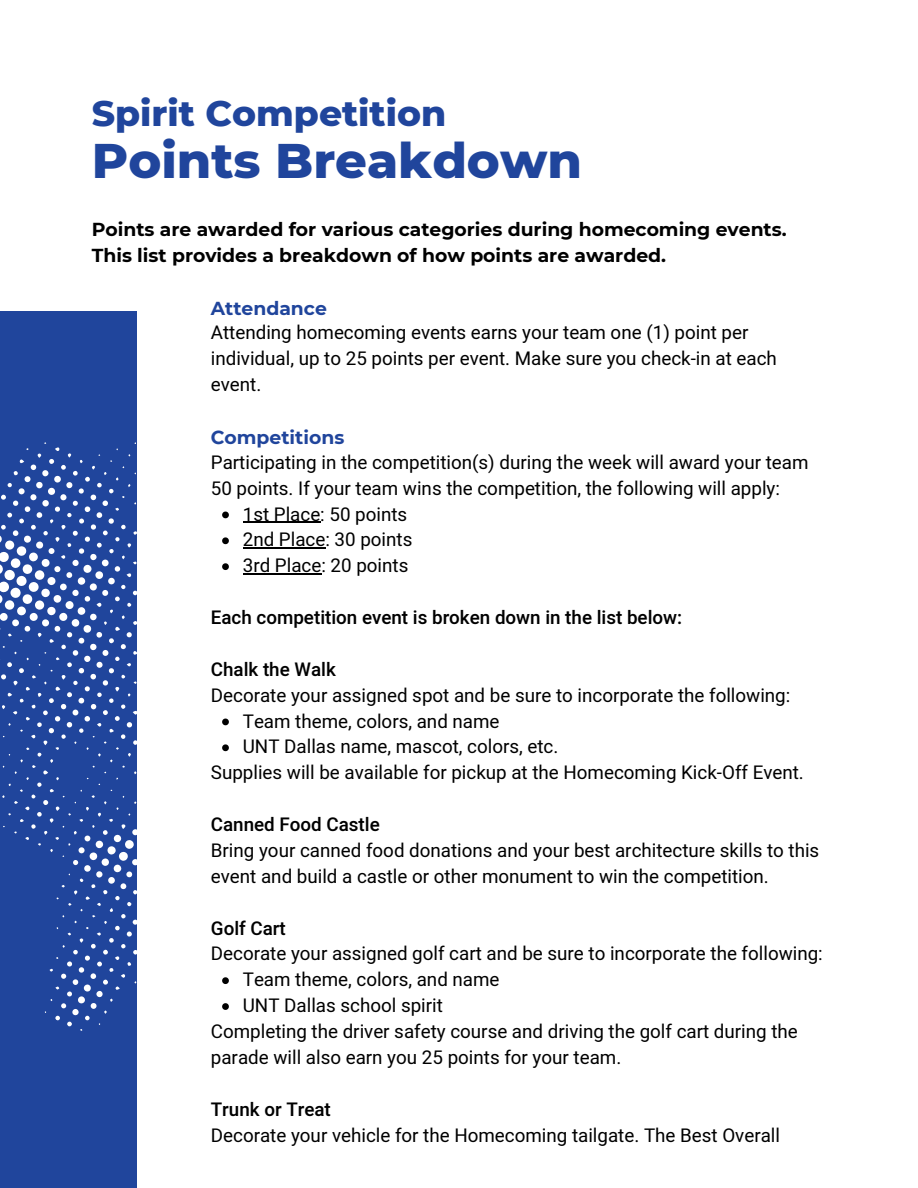
<style>
.page{position:relative;width:918px;height:1188px;background:#fff}
.page>*{position:absolute;margin:0;border:0;box-sizing:border-box;transform-origin:0 0}
.t1{font:800 49.65px "Montserrat";color:#20459c}
.t2{font:800 36.15px "Montserrat";color:#20459c}
.t3{font:18.75px/25.8px "Heebo";color:#000}
.t4{font:700 18.75px/25.8px "Montserrat";color:#000}
.t5{font:500 18.75px "Heebo";color:#000}
.t6{font:700 18.75px "Montserrat";color:#20459c}
</style>
<div class="page">
<div style="left:0;top:311px;width:137px;height:877px;background:#20459c"></div>
<div style="left:113px;top:864px;width:8px;height:8px;background:#fff;border-radius:50%"></div>
<div style="left:78px;top:996px;width:7px;height:8px;background:#fff;border-radius:3px"></div>
<div style="left:84px;top:984px;width:7px;height:8px;background:#fff;border-radius:50%"></div>
<div style="left:108px;top:877px;width:7px;height:7px;background:#fff;border-radius:3px"></div>
<div style="left:84px;top:865px;width:7px;height:7px;background:#fff;border-radius:3px"></div>
<div style="left:96px;top:871px;width:7px;height:7px;background:#fff;border-radius:3px"></div>
<div style="left:72px;top:1009px;width:7px;height:6px;background:#fff;border-radius:50%"></div>
<div style="left:96px;top:991px;width:7px;height:6px;background:#fff;border-radius:3px"></div>
<svg style="left:120px;top:883px;width:6px;height:6px"></svg>
<svg style="left:126px;top:871px;width:6px;height:6px"></svg>
<svg style="left:90px;top:1003px;width:7px;height:6px"></svg>
<svg style="left:90px;top:973px;width:6px;height:6px"></svg>
<svg style="left:72px;top:979px;width:6px;height:6px"></svg>
<svg style="left:79px;top:967px;width:5px;height:6px"></svg>
<svg style="left:61px;top:974px;width:5px;height:5px"></svg>
<svg style="left:67px;top:961px;width:5px;height:6px"></svg>
<svg style="left:61px;top:1003px;width:5px;height:6px"></svg>
<svg style="left:67px;top:991px;width:5px;height:6px"></svg>
<svg style="left:133px;top:919px;width:4px;height:6px"></svg>
<svg style="left:85px;top:955px;width:5px;height:6px"></svg>
<svg style="left:103px;top:979px;width:5px;height:6px"></svg>
<svg style="left:127px;top:931px;width:5px;height:6px"></svg>
<svg style="left:97px;top:961px;width:5px;height:6px"></svg>
<svg style="left:103px;top:950px;width:5px;height:5px"></svg>
<svg style="left:91px;top:944px;width:5px;height:5px"></svg>
<svg style="left:67px;top:1022px;width:5px;height:4px"></svg>
<svg style="left:133px;top:950px;width:4px;height:5px"></svg>
<svg style="left:109px;top:938px;width:5px;height:5px"></svg>
<svg style="left:115px;top:926px;width:5px;height:5px"></svg>
<svg style="left:85px;top:1016px;width:5px;height:4px"></svg>
<svg style="left:55px;top:1016px;width:5px;height:4px"></svg>
<svg style="left:73px;top:950px;width:5px;height:5px"></svg>
<svg style="left:121px;top:914px;width:5px;height:5px"></svg>
<svg style="left:121px;top:944px;width:5px;height:5px"></svg>
<svg style="left:115px;top:896px;width:5px;height:4px"></svg>
<svg style="left:133px;top:890px;width:4px;height:5px"></svg>
<svg style="left:127px;top:902px;width:5px;height:5px"></svg>
<svg style="left:103px;top:890px;width:5px;height:5px"></svg>
<svg style="left:109px;top:968px;width:5px;height:4px"></svg>
<svg style="left:91px;top:884px;width:5px;height:4px"></svg>
<svg style="left:127px;top:962px;width:5px;height:4px"></svg>
<svg style="left:115px;top:956px;width:5px;height:4px"></svg>
<svg style="left:79px;top:938px;width:5px;height:5px"></svg>
<svg style="left:85px;top:896px;width:5px;height:4px"></svg>
<svg style="left:74px;top:890px;width:4px;height:5px"></svg>
<svg style="left:115px;top:986px;width:5px;height:4px"></svg>
<svg style="left:121px;top:974px;width:4px;height:4px"></svg>
<svg style="left:109px;top:908px;width:4px;height:4px"></svg>
<svg style="left:97px;top:932px;width:4px;height:4px"></svg>
<svg style="left:55px;top:986px;width:5px;height:4px"></svg>
<svg style="left:0;top:442px;width:137px;height:423px"></svg>
<hr style="left:243px;top:548px;width:82px;height:1px;background:#000">
<svg style="left:127px;top:442px;width:196px;height:194px"></svg>
<hr style="left:243px;top:573px;width:78px;height:2px;background:#000">
<svg style="left:222px;top:719px;width:7px;height:6px"></svg>
<svg style="left:222px;top:744px;width:7px;height:7px"></svg>
<svg style="left:222px;top:977px;width:7px;height:7px"></svg>
<svg style="left:222px;top:1003px;width:7px;height:7px"></svg>
<h2 class="t2" style="left:92px;top:91px;width:356px">Spirit Competition</h2>
<h1 class="t1" style="left:92px;top:130px;width:492px">Points Breakdown</h1>
<p class="t4" style="left:92px;top:217px;width:696px">Points are awarded for various categories during homecoming events.<br>This list provides a breakdown of how points are awarded.</p>
<p class="t6" style="left:211px;top:297px;width:118px">Attendance</p>
<p class="t3" style="left:211px;top:321px;width:568px">Attending homecoming events earns your team one (1) point per individual, up to 25 points per event. Make sure you check-in at each event.</p>
<p class="t6" style="left:211px;top:426px;width:135px">Competitions</p>
<p class="t3" style="left:211px;top:450px;width:599px">Participating in the competition(s) during the week will award your team<br>50 points. If your team wins the competition, the following will apply:</p>
<p class="t3" style="left:243px;top:502px;width:171px">1st Place: 50 points<br>2nd Place: 30 points<br>3rd Place: 20 points</p>
<p class="t5" style="left:211px;top:604px;width:473px">Each competition event is broken down in the list below:</p>
<p class="t5" style="left:211px;top:656px;width:126px">Chalk the Walk</p>
<p class="t3" style="left:211px;top:683px;width:581px">Decorate your assigned spot and be sure to incorporate the following:</p>
<p class="t3" style="left:243px;top:709px;width:317px">Team theme, colors, and name<br>UNT Dallas name, mascot, colors, etc.</p>
<p class="t3" style="left:211px;top:761px;width:595px">Supplies will be available for pickup at the Homecoming Kick-Off Event.</p>
<p class="t5" style="left:211px;top:811px;width:170px">Canned Food Castle</p>
<p class="t3" style="left:211px;top:838px;width:610px">Bring your canned food donations and your best architecture skills to this event and build a castle or other monument to win the competition.</p>
<p class="t5" style="left:211px;top:915px;width:76px">Golf Cart</p>
<p class="t3" style="left:211px;top:942px;width:613px">Decorate your assigned golf cart and be sure to incorporate the following:</p>
<p class="t3" style="left:243px;top:968px;width:258px">Team theme, colors, and name<br>UNT Dallas school spirit</p>
<p class="t3" style="left:211px;top:1019px;width:588px">Completing the driver safety course and driving the golf cart during the parade will also earn you 25 points for your team.</p>
<p class="t5" style="left:211px;top:1096px;width:122px">Trunk or Treat</p>
<p class="t3" style="left:211px;top:1123px;width:571px">Decorate your vehicle for the Homecoming tailgate. The Best Overall</p>
</div>
